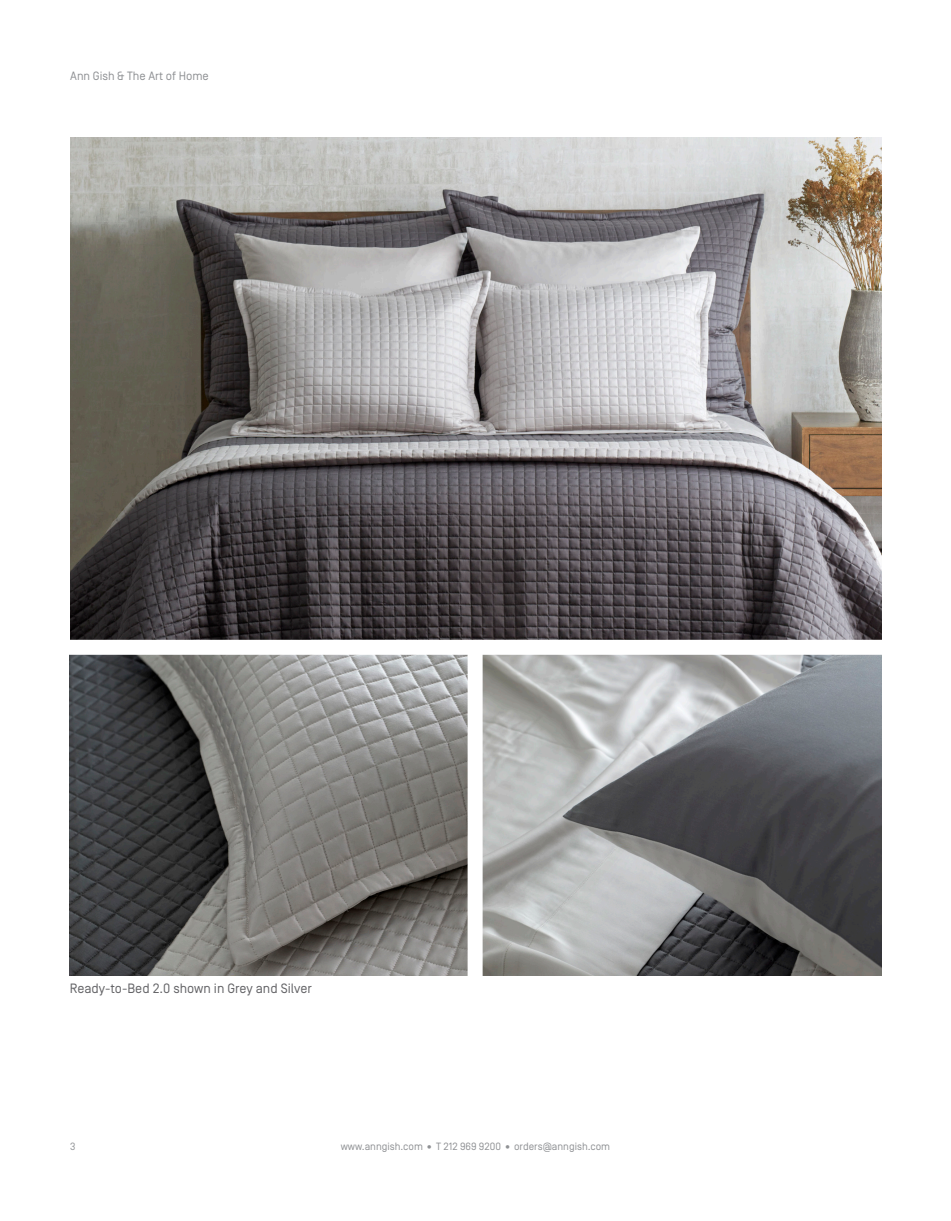
<style>
.page{position:relative;width:951px;height:1221px;background:#fff}
.page>*{position:absolute;margin:0;border:0;box-sizing:border-box;transform-origin:0 0}
.Photo_caption{font:13.5px "Simplon Norm";color:#636366}
.t1{font:12px "Simplon Norm";color:#8f9194}
.t2{font:10.5px "Simplon Norm";color:#8f9194}
.t3{font:10.5px "Simplon Norm";color:#939598}
</style>
<div class="page">
<img style="left:70px;top:654px;width:811px;height:321px">
<img style="left:70px;top:138px;width:811px;height:501px">
<div style="left:467px;top:642px;width:15px;height:484px;background:#fff"></div>
<p class="t1" style="left:70px;top:69px;width:140px">Ann Gish &amp; The Art of Home</p>
<p class="Photo_caption" style="left:70px;top:980px;width:243px">Ready-to-Bed 2.0 shown in Grey and Silver</p>
<p class="t3" style="left:70px;top:1140px;width:7px">3</p>
<p class="t2" style="left:341px;top:1140px;width:271px">www.anngish.com • T 212 969 9200 • orders@anngish.com</p>
</div>
